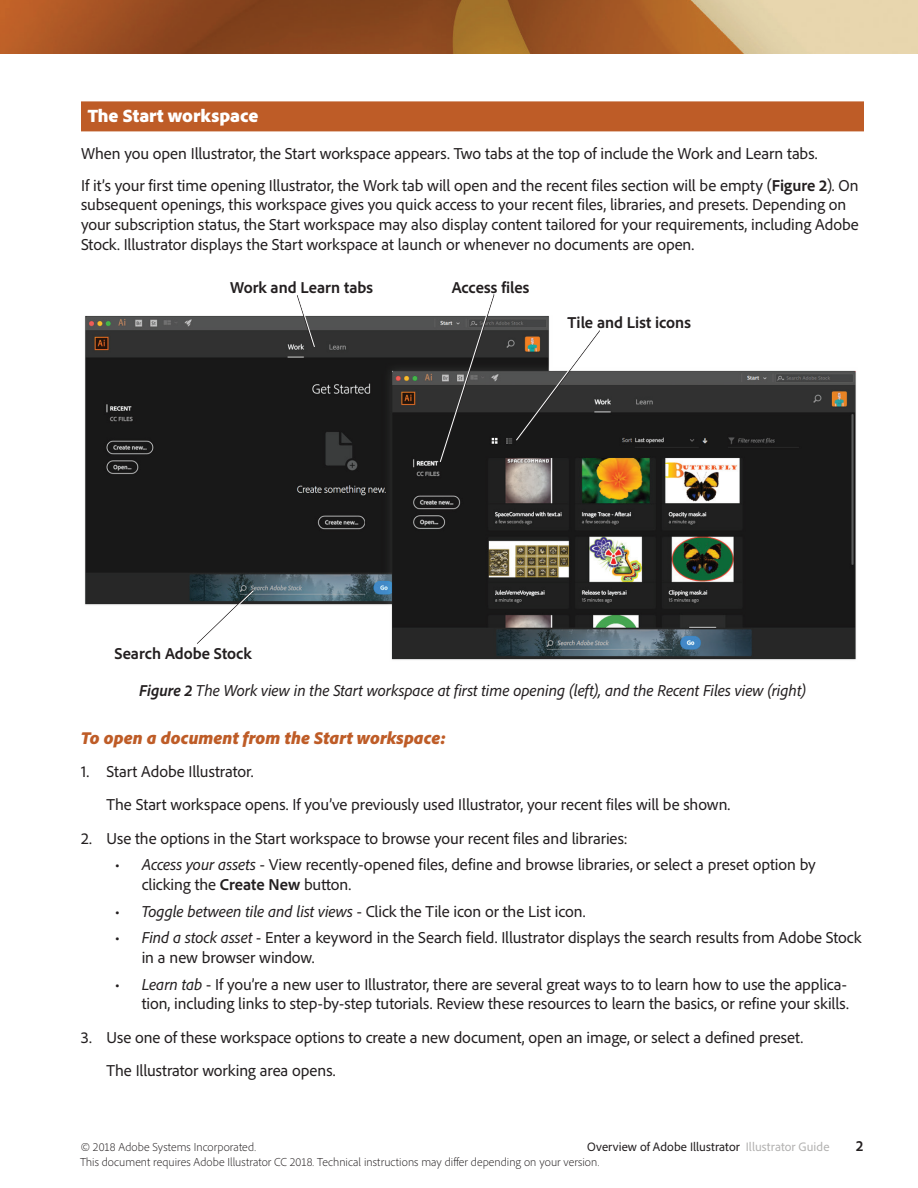
<style>
.page{position:relative;width:918px;height:1188px;background:#fff}
.page>*{position:absolute;margin:0;border:0;box-sizing:border-box;transform-origin:0 0}
.t1{font:900 18.75px "Adobe Clean";color:#fff}
.t2{font:italic 900 18px "Adobe Clean";color:#be5c27}
.t3{font:16.5px/19.8px "Adobe Clean";letter-spacing:-.005em;color:#231f20}
.t4{font:italic 16.5px "Adobe Clean";letter-spacing:-.005em;color:#231f20}
.t5{font:700 16.5px "Adobe Clean";color:#231f20}
.t6{font:700 semi-condensed 15px "Adobe Clean";color:#231f20}
.t7{font:12.75px "Adobe Clean";letter-spacing:.005em;color:#231f20}
.t8{font:300 12px "Adobe Clean";letter-spacing:.005em;color:#231f20}
.s1{font-weight:700}
.s2{font-style:italic}
.s3{color:#b3b2b1}
</style>
<div class="page">
<img style="left:0;top:0;width:918px;height:54px">
<div style="left:81px;top:101px;width:783px;height:30px;background:#be5c27"></div>
<img style="left:85px;top:316px;width:771px;height:344px">
<svg style="left:515px;top:329px;width:86px;height:113px"></svg>
<svg style="left:439px;top:294px;width:56px;height:169px;background:#4c4c4c"></svg>
<svg style="left:196px;top:588px;width:58px;height:58px"></svg>
<svg style="left:296px;top:295px;width:19px;height:53px"></svg>
<p class="t1" style="left:88px;top:103px;width:172px">The Start workspace</p>
<p class="t3" style="left:81px;top:138px;width:779px;line-height:31.3px">When you open Illustrator, the Start workspace appears. Two tabs at the top of include the Work and Learn tabs.<br>If it’s your first time opening Illustrator, the Work tab will open and the recent files section will be empty (<span class="s1">Figure 2</span>). On</p>
<p class="t3" style="left:81px;top:195px;width:779px">subsequent openings, this workspace gives you quick access to your recent files, libraries, and presets. Depending on your subscription status, the Start workspace may also display content tailored for your requirements, including Adobe<br>Stock. Illustrator displays the Start workspace at launch or whenever no documents are open.</p>
<p class="t5" style="left:230px;top:276px;width:145px">Work and Learn tabs</p>
<p class="t5" style="left:452px;top:276px;width:79px">Access files</p>
<p class="t5" style="left:568px;top:312px;width:125px">Tile and List icons</p>
<p class="t5" style="left:114px;top:642px;width:139px">Search Adobe Stock</p>
<p class="t4" style="left:139px;top:680px;width:669px"><span class="s1">Figure 2</span> The Work view in the Start workspace at first time opening (left), and the Recent Files view (right)</p>
<p class="t2" style="left:81px;top:726px;width:367px">To open a document from the Start workspace:</p>
<p class="t3" style="left:106px;top:754px;width:625px;line-height:33.3px;text-indent:-25px">1. Start Adobe Illustrator.<br>The Start workspace opens. If you’ve previously used Illustrator, your recent files will be shown.</p>
<p class="t3" style="left:81px;top:828px;width:548px">2. Use the options in the Start workspace to browse your recent files and libraries:</p>
<p class="t3" style="left:142px;top:854px;width:676px;text-indent:-27px">• <span class="s2">Access your assets</span> - View recently-opened files, define and browse libraries, or select a preset option by clicking the <span class="s1">Create New</span> button.</p>
<p class="t3" style="left:115px;top:901px;width:472px">• <span class="s2">Toggle between tile and list views</span> - Click the Tile icon or the List icon.</p>
<p class="t3" style="left:142px;top:927px;width:721px;text-indent:-27px">• <span class="s2">Find a stock asset</span> - Enter a keyword in the Search field. Illustrator displays the search results from Adobe Stock in a new browser window.</p>
<p class="t3" style="left:115px;top:974px;width:736px;text-align:right">• <span class="s2">Learn tab</span> - If you’re a new user to Illustrator, there are several great ways to to learn how to use the applica&shy;tion, including links to step-by-step tutorials. Review these resources to learn the basics, or refine your skills.</p>
<p class="t3" style="left:106px;top:1020px;width:698px;line-height:33.3px;text-indent:-25px">3. Use one of these workspace options to create a new document, open an image, or select a defined preset.<br>The Illustrator working area opens.</p>
<p class="t8" style="left:81px;top:1139px;width:177px">© 2018 Adobe Systems Incorporated.</p>
<p class="t7" style="left:587px;top:1139px;width:244px">Overview of Adobe Illustrator <span class="s3">Illustrator Guide</span></p>
<p class="t6" style="left:856px;top:1137px;width:9px">2</p>
<p class="t8" style="left:80px;top:1154px;width:521px">This document requires Adobe Illustrator CC 2018. Technical instructions may differ depending on your version.</p>
</div>
